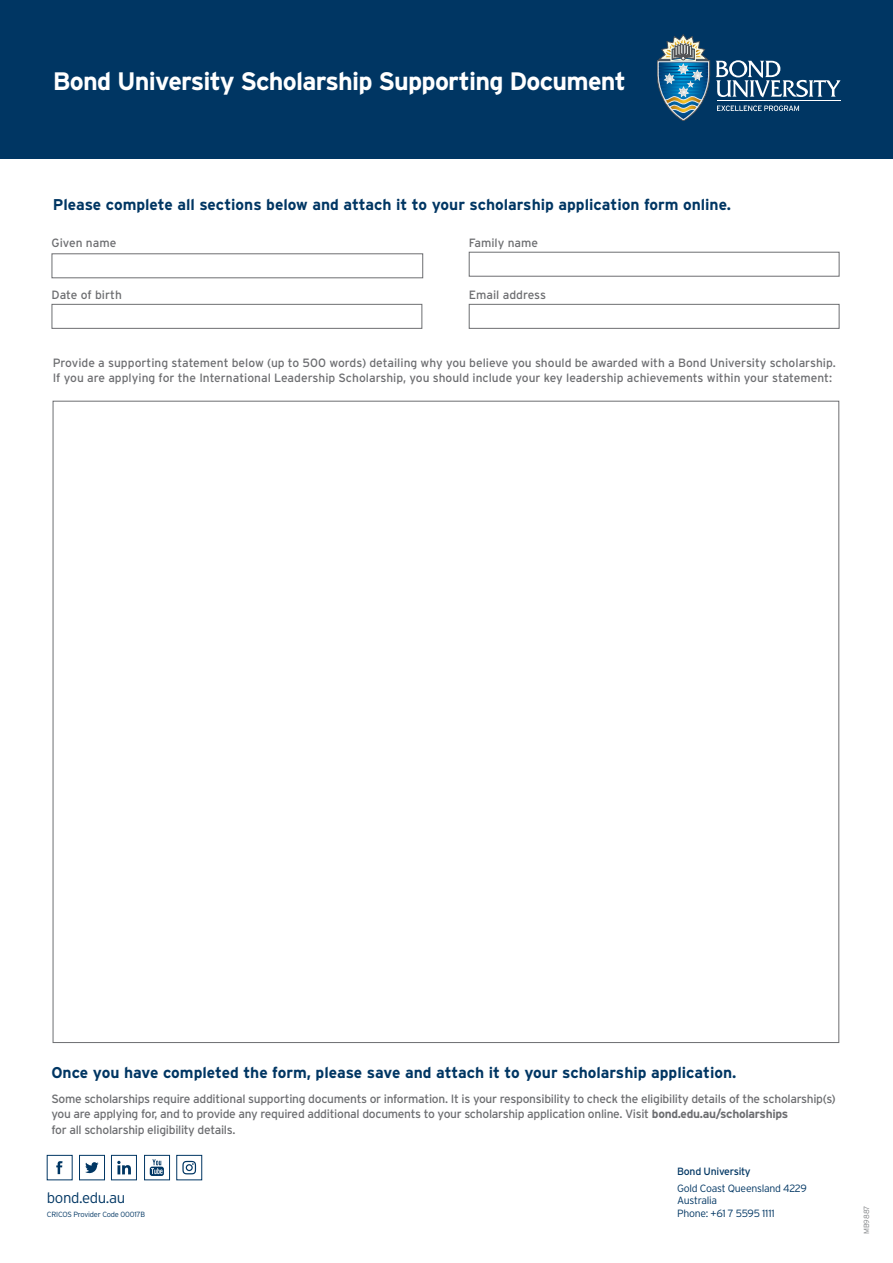
<style>
.page{position:relative;width:893px;height:1263px;background:#fff}
.page>*{position:absolute;margin:0;border:0;box-sizing:border-box;transform-origin:0 0}
.t1{font:700 25.2px "Interstate";letter-spacing:-.03em;color:#fff}
.t2{font:700 15.6px "Interstate";color:#003663}
.t3{font:300 15px "Interstate";letter-spacing:-.025em;color:#003663}
.Body_Copy{font:12px/15.8px "Interstate";letter-spacing:-.025em;color:#6d6e71}
.Body_Copy-2{font:12px/14.4px "Interstate";color:#6d6e71}
.t4{font:300 10.5px "Interstate";letter-spacing:-.025em;color:#003663}
.t5{font:10.5px "Interstate";letter-spacing:-.025em;color:#003663}
.t6{font:300 7.5px "Interstate";letter-spacing:-.025em;color:#003663}
.t7{font:300 7.5px "Interstate";color:#808285}
.s1{font-weight:700}
</style>
<div class="page">
<div style="left:469px;top:252px;width:370px;height:25px;background:#fff;border:1px solid #6d6e71"></div>
<div style="left:0;top:0;width:893px;height:158px;background:#003663"></div>
<svg style="left:716px;top:60px;width:124px;height:37px"></svg>
<hr style="left:717px;top:100px;width:123px;height:1px;background:#fff">
<img style="left:657px;top:35px;width:53px;height:86px">
<svg style="left:717px;top:105px;width:82px;height:6px"></svg>
<div style="left:52px;top:304px;width:370px;height:25px;background:#fff;border:1px solid #6d6e71"></div>
<div style="left:469px;top:304px;width:370px;height:25px;background:#fff;border:1px solid #6d6e71"></div>
<div style="left:52px;top:253px;width:371px;height:25px;border:1px solid #6d6e71"></div>
<svg style="left:150px;top:1159px;width:14px;height:17px"></svg>
<svg style="left:56px;top:1161px;width:7px;height:13px"></svg>
<div style="left:79px;top:1155px;width:26px;height:25px;border:1px solid #003663"></div>
<div style="left:144px;top:1155px;width:26px;height:25px;border:1px solid #003663"></div>
<div style="left:176px;top:1155px;width:26px;height:25px;border:1px solid #003663"></div>
<div style="left:111px;top:1155px;width:26px;height:25px;border:1px solid #003663"></div>
<svg style="left:117px;top:1161px;width:14px;height:13px"></svg>
<svg style="left:182px;top:1161px;width:14px;height:13px"></svg>
<svg style="left:85px;top:1162px;width:13px;height:11px"></svg>
<p class="t1" style="left:53px;top:66px;width:574px">Bond University Scholarship Supporting Document</p>
<p class="t2" style="left:53px;top:195px;width:680px">Please complete all sections below and attach it to your scholarship application form online.</p>
<p class="Body_Copy-2" style="left:52px;top:235px;width:66px">Given name</p>
<p class="Body_Copy-2" style="left:469px;top:235px;width:71px">Family name</p>
<p class="Body_Copy-2" style="left:52px;top:287px;width:72px">Date of birth</p>
<p class="Body_Copy-2" style="left:469px;top:287px;width:79px">Email address</p>
<p class="Body_Copy-2" style="left:53px;top:356px;width:785px">Provide a supporting statement below (up to 500 words) detailing why you believe you should be awarded with a Bond University scholarship.<br>If you are applying for the International Leadership Scholarship, you should include your key leadership achievements within your statement:</p>
<p class="t2" style="left:51px;top:1063px;width:686px">Once you have completed the form, please save and attach it to your scholarship application.</p>
<p class="Body_Copy" style="left:51px;top:1090px;width:786px">Some scholarships require additional supporting documents or information. It is your responsibility to check the eligibility details of the scholarship(s) you are applying for, and to provide any required additional documents to your scholarship application online. Visit <span class="s1">bond.edu.au/scholarships<br></span>for all scholarship eligibility details.</p>
<p class="t5" style="left:677px;top:1164px;width:75px">Bond University</p>
<p class="t4" style="left:677px;top:1181px;width:131px">Gold Coast Queensland 4229</p>
<p class="t4" style="left:677px;top:1194px;width:42px">Australia</p>
<p class="t4" style="left:677px;top:1207px;width:99px">Phone: +61 7 5595 1111</p>
<p class="t3" style="left:47px;top:1188px;width:80px">bond.edu.au</p>
<p class="t6" style="left:47px;top:1210px;width:100px">CRICOS Provider Code 00017B</p>
<p class="t7" style="left:862px;top:1234px;width:30px;rotate:-90deg">MB9887</p>
</div>
